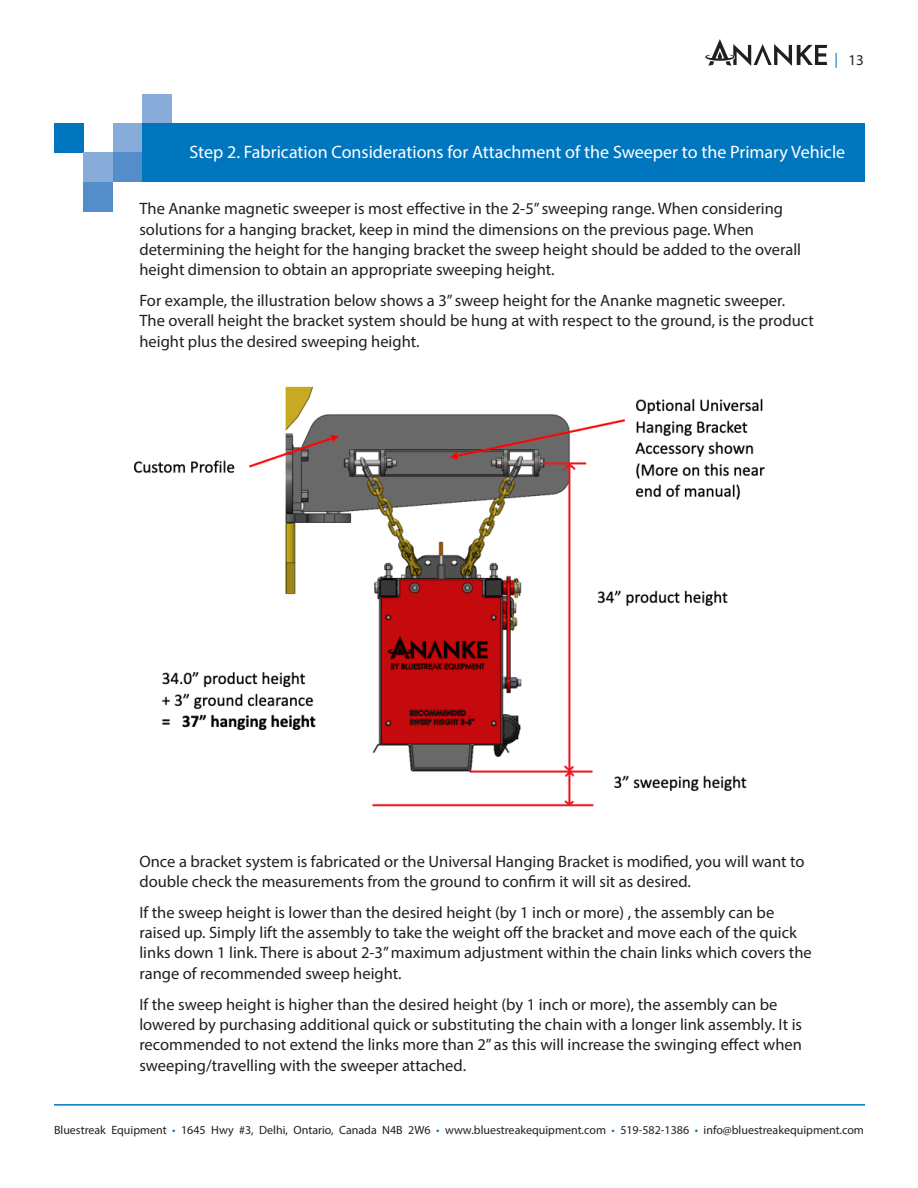
<style>
.page{position:relative;width:918px;height:1188px;background:#fff}
.page>*{position:absolute;margin:0;border:0;box-sizing:border-box;transform-origin:0 0}
.t1{font:18px "Myriad Pro";color:#fff}
.body{font:16.5px/20.2px "Myriad Pro";color:#231f20}
.t2{font:15px "Myriad Pro";color:#231f20}
.t3{font:12px "Myriad Pro";color:#231f20}
.s1{color:#0076be}
</style>
<div class="page">
<hr style="left:54px;top:1104px;width:811px;height:2px;background:#0076be">
<svg style="left:705px;top:39px;width:122px;height:27px"></svg>
<div style="left:55px;top:124px;width:29px;height:29px;background:#0076be"></div>
<div style="left:113px;top:124px;width:29px;height:29px;background:#88acd9"></div>
<div style="left:113px;top:153px;width:29px;height:29px;background:#538dca"></div>
<div style="left:84px;top:153px;width:29px;height:29px;background:#88acd9"></div>
<div style="left:84px;top:182px;width:29px;height:29px;background:#538dca"></div>
<div style="left:142px;top:94px;width:29px;height:30px;background:#88acd9"></div>
<div style="left:142px;top:124px;width:723px;height:58px;background:#0076be"></div>
<img style="left:134px;top:386px;width:632px;height:421px">
<p class="t2" style="left:834px;top:51px;width:31px"><span class="s1">|</span> 13</p>
<p class="t1" style="left:189px;top:141px;width:657px">Step 2. Fabrication Considerations for Attachment of the Sweeper to the Primary Vehicle</p>
<p class="body" style="left:139px;top:198px;width:663px">The Ananke magnetic sweeper is most effective in the 2-5” sweeping range. When considering solutions for a hanging bracket, keep in mind the dimensions on the previous page. When determining the height for the hanging bracket the sweep height should be added to the overall height dimension to obtain an appropriate sweeping height.</p>
<p class="body" style="left:139px;top:290px;width:676px">For example, the illustration below shows a 3” sweep height for the Ananke magnetic sweeper.<br>The overall height the bracket system should be hung at with respect to the ground, is the product height plus the desired sweeping height.</p>
<p class="body" style="left:139px;top:851px;width:667px">Once a bracket system is fabricated or the Universal Hanging Bracket is modified, you will want to double check the measurements from the ground to confirm it will sit as desired.</p>
<p class="body" style="left:139px;top:902px;width:674px">If the sweep height is lower than the desired height (by 1 inch or more) , the assembly can be raised up. Simply lift the assembly to take the weight off the bracket and move each of the quick links down 1 link. There is about 2-3” maximum adjustment within the chain links which covers the range of recommended sweep height.</p>
<p class="body" style="left:139px;top:994px;width:664px">If the sweep height is higher than the desired height (by 1 inch or more), the assembly can be lowered by purchasing additional quick or substituting the chain with a longer link assembly. It is recommended to not extend the links more than 2” as this will increase the swinging effect when sweeping/travelling with the sweeper attached.</p>
<p class="t3" style="left:54px;top:1123px;width:811px">Bluestreak Equipment <span class="s1">•</span> 1645 Hwy #3, Delhi, Ontario, Canada N4B 2W6 <span class="s1">•</span> www.bluestreakequipment.com <span class="s1">•</span> 519-582-1386 <span class="s1">•</span> info@bluestreakequipment.com</p>
</div>
